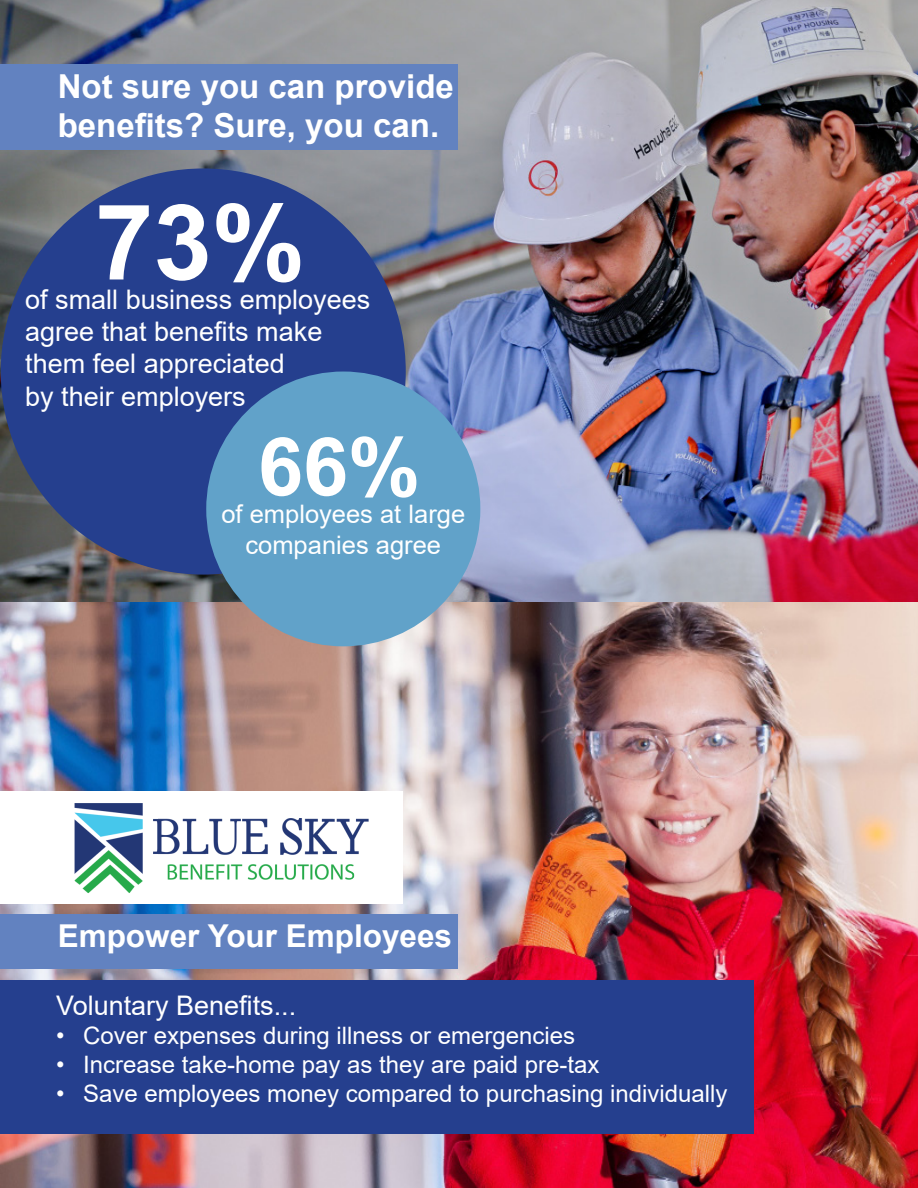
<style>
.page{position:relative;width:918px;height:1188px;background:#fff}
.page>*{position:absolute;margin:0;border:0;box-sizing:border-box;transform-origin:0 0}
.t1{font:700 105px "Arial";color:#fff}
.t2{font:700 81px "Arial";color:#fff}
.t3{font:700 33px/39.6px "Arial";color:#fff}
.t4{font:700 31.5px "Arial";color:#fff}
.t5{font:27px/32.4px "Arial";color:#fff}
.t6{font:25.5px "Arial";color:#fff}
.t7{font:24px "Arial";color:#fff}
</style>
<div class="page">
<img style="left:1px;top:0;width:917px;height:602px">
<img style="left:0;top:602px;width:918px;height:586px">
<div style="left:1px;top:65px;width:457px;height:85px;background:#6282c0"></div>
<div style="left:1px;top:168px;width:405px;height:407px;background:#253f8e;border-radius:50%"></div>
<div style="left:206px;top:372px;width:274px;height:274px;background:#61a2c9;border-radius:50%"></div>
<div style="left:1px;top:914px;width:457px;height:55px;background:#6282c0"></div>
<div style="left:0;top:981px;width:754px;height:153px;background:#253f8e"></div>
<div style="left:0;top:791px;width:403px;height:113px;background:#fff"></div>
<img style="left:65px;top:789px;width:310px;height:104px">
<p class="t3" style="left:58px;top:67px;width:398px">Not sure you can provide benefits? Sure, you can.</p>
<p class="t1" style="left:95px;top:169px;width:212px">73%</p>
<p class="t5" style="left:25px;top:315px;width:299px">agree that benefits make them feel appreciated</p>
<p class="t5" style="left:25px;top:380px;width:222px">by their employers</p>
<p class="t5" style="left:25px;top:283px;width:347px">of small business employees</p>
<p class="t2" style="left:258px;top:410px;width:164px">66%</p>
<p class="t6" style="left:245px;top:528px;width:197px">companies agree</p>
<p class="t6" style="left:221px;top:497px;width:245px">of employees at large</p>
<p class="t4" style="left:58px;top:914px;width:396px">Empower Your Employees</p>
<p class="t5" style="left:56px;top:990px;width:242px">Voluntary Benefits...</p>
<p class="t7" style="left:56px;top:1019px;width:521px">• Cover expenses during illness or emergencies</p>
<p class="t7" style="left:56px;top:1048px;width:545px">• Increase take-home pay as they are paid pre-tax</p>
<p class="t7" style="left:56px;top:1077px;width:673px">• Save employees money compared to purchasing individually</p>
</div>
